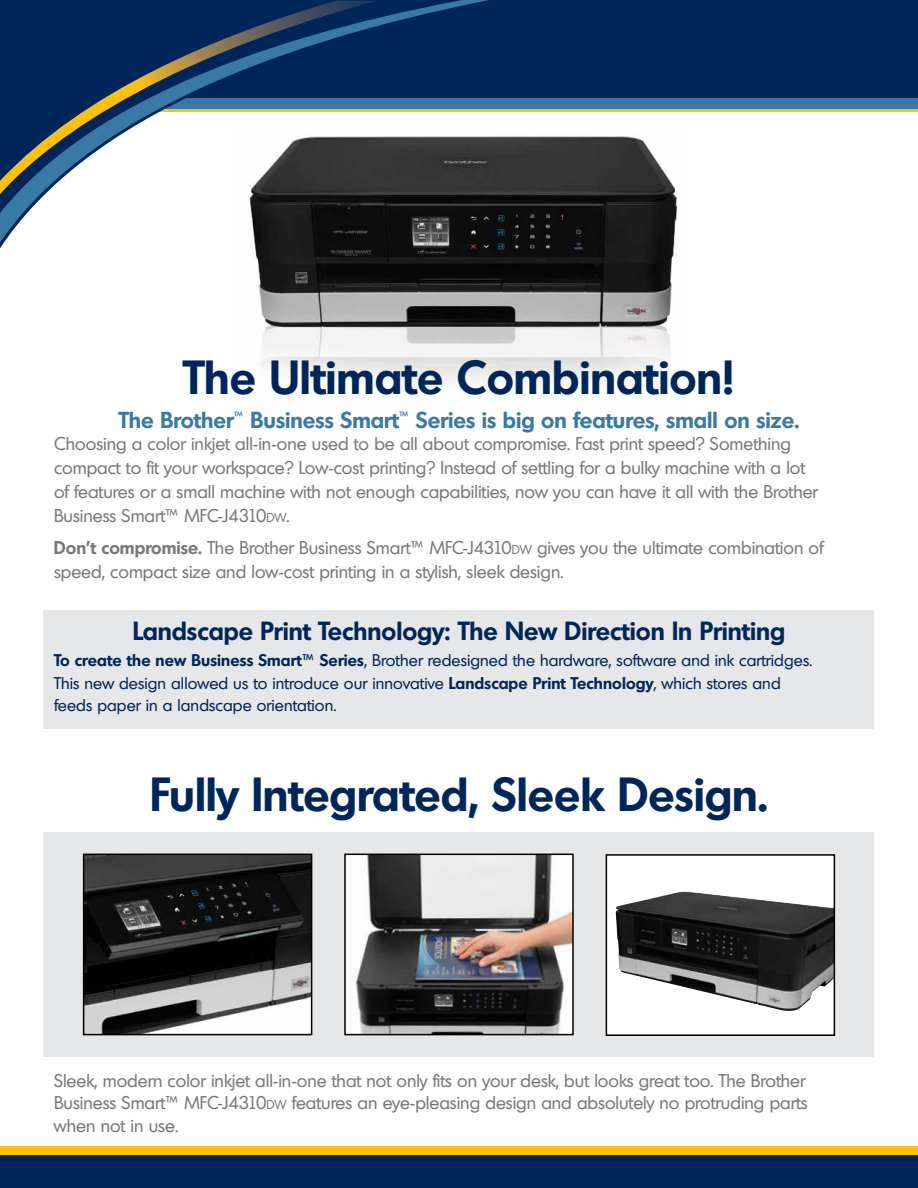
<style>
.page{position:relative;width:918px;height:1188px;background:#fff}
.page>*{position:absolute;margin:0;border:0;box-sizing:border-box;transform-origin:0 0}
.t1{font:600 46.5px "Montreal TS";color:#002659}
.t2{font:600 25.5px "Montreal TS";color:#002659}
.t3{font:600 22.5px "Montreal TS";color:#3979a5}
.t4{font:18px/24px "Montreal TS";color:#77787b}
.t5{font:16.5px/22.5px "Montreal TS";letter-spacing:.005em;color:#002659}
.s1{font-size:12.6px}
.s2{font-weight:600}
</style>
<div class="page">
<div style="left:44px;top:832px;width:830px;height:225px;background:#e6e7e8"></div>
<img style="left:258px;top:136px;width:420px;height:246px">
<div style="left:0;top:103px;width:918px;height:9px;background:#ffc20e"></div>
<div style="left:0;top:91px;width:918px;height:18px;background:#3979a5"></div>
<div style="left:0;top:0;width:918px;height:97px;background:#002659"></div>
<img style="left:86px;top:857px;width:223px;height:175px">
<div style="left:83px;top:854px;width:229px;height:181px;border:2px solid #000"></div>
<img style="left:347px;top:857px;width:224px;height:175px">
<div style="left:344px;top:854px;width:230px;height:181px;border:2px solid #000"></div>
<div style="left:0;top:1146px;width:918px;height:42px;background:#ffc20e"></div>
<div style="left:0;top:1155px;width:918px;height:33px;background:#002659"></div>
<svg style="left:257px;top:97px;width:244px;height:165px"></svg>
<svg style="left:0;top:0;width:489px;height:260px"></svg>
<svg style="left:0;top:0;width:462px;height:233px"></svg>
<svg style="left:0;top:1px;width:377px;height:193px"></svg>
<div style="left:44px;top:610px;width:830px;height:119px;background:#e6e7e8"></div>
<div style="left:606px;top:855px;width:228px;height:180px;background:#fff"></div>
<img style="left:616px;top:892px;width:216px;height:119px">
<div style="left:606px;top:854px;width:229px;height:182px;border:2px solid #000"></div>
<h1 class="t1" style="left:184px;top:346px;width:552px">The Ultimate Combination!</h1>
<p class="t3" style="left:119px;top:405px;width:682px">The Brother<sup>™</sup> Business Smart<sup>™</sup> Series is big on features, small on size.</p>
<p class="t4" style="left:54px;top:432px;width:765px">Choosing a color inkjet all-in-one used to be all about compromise. Fast print speed? Something compact to fit your workspace? Low-cost printing? Instead of settling for a bulky machine with a lot of features or a small machine with not enough capabilities, now you can have it all with the Brother Business Smart™ MFC-J4310<span class="s1">DW</span>.</p>
<p class="t4" style="left:54px;top:535px;width:771px"><span class="s2">Don’t compromise.</span> The Brother Business Smart™ MFC-J4310<span class="s1">DW</span> gives you the ultimate combination of speed, compact size and low-cost printing in a stylish, sleek design.</p>
<h2 class="t2" style="left:133px;top:614px;width:654px">Landscape Print Technology: The New Direction In Printing</h2>
<p class="t5" style="left:54px;top:649px;width:760px"><span class="s2">To create the new Business Smart™ Series</span>, Brother redesigned the hardware, software and ink cartridges.<br>This new design allowed us to introduce our innovative <span class="s2">Landscape Print Technology</span>, which stores and feeds paper in a landscape orientation.</p>
<h1 class="t1" style="left:150px;top:763px;width:619px">Fully Integrated, Sleek Design.</h1>
<p class="t4" style="left:54px;top:1069px;width:755px;line-height:22.5px">Sleek, modern color inkjet all-in-one that not only fits on your desk, but looks great too. The Brother<br>Business Smart™ MFC-J4310<span class="s1">DW</span> features an eye-pleasing design and absolutely no protruding parts when not in use.</p>
</div>
